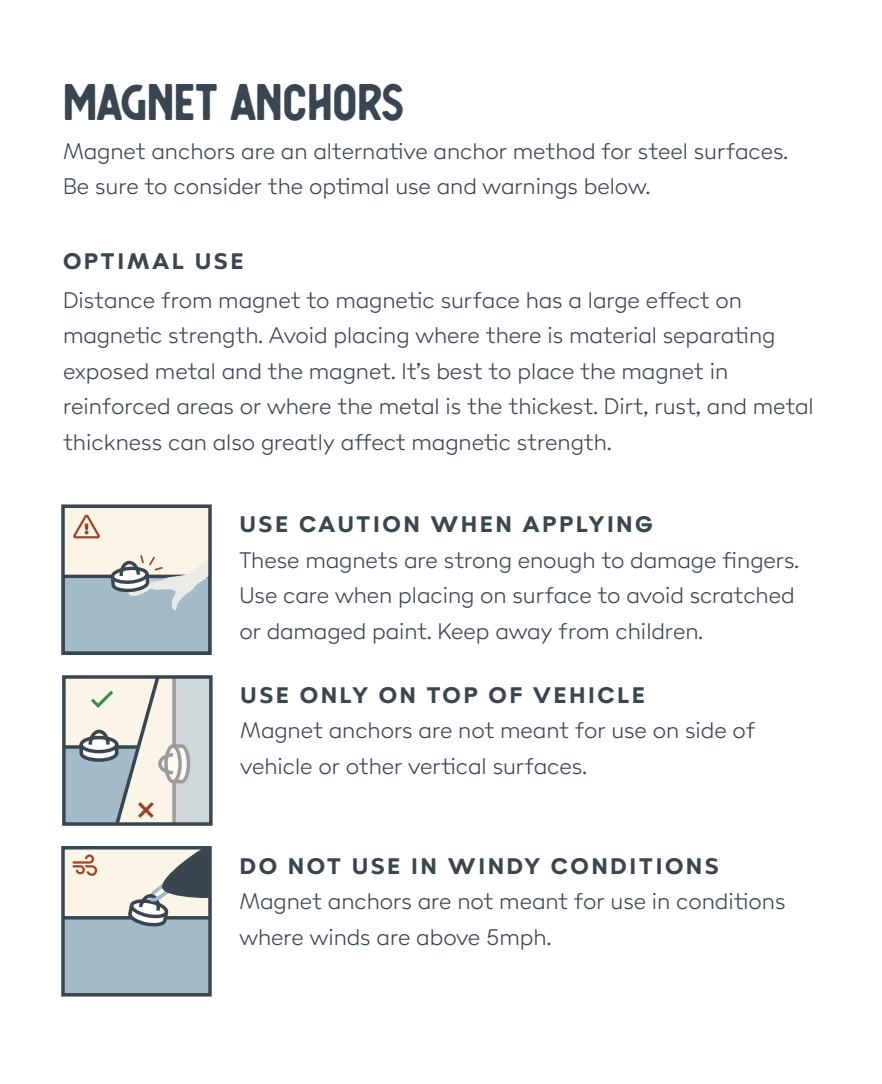
<style>
.page{position:relative;width:882px;height:1084px;background:#fff}
.page>*{position:absolute;margin:0;border:0;box-sizing:border-box;transform-origin:0 0}
.t1{font:49px "Berringer";color:#394651}
.t2{font:300 24.5px/35.4px "Poligon";color:#3a464e}
.t3{font:700 24.5px "Poligon";letter-spacing:.1em;color:#3a464e}
</style>
<div class="page">
<div style="left:63px;top:506px;width:147px;height:147px;background:#fbf5e7"></div>
<svg style="left:73px;top:514px;width:27px;height:24px"></svg>
<div style="left:63px;top:576px;width:147px;height:77px;background:#a3bac9"></div>
<div style="left:63px;top:574px;width:147px;height:79px;border:3px solid #394651"></div>
<svg style="left:109px;top:555px;width:98px;height:56px"></svg>
<div style="left:61px;top:504px;width:151px;height:151px;border:4px solid #394651"></div>
<div style="left:61px;top:846px;width:151px;height:150px;border:4px solid #394651"></div>
<svg style="left:67px;top:680px;width:141px;height:140px;background:#cfd3d0"></svg>
<div style="left:62px;top:675px;width:151px;height:150px;border:4px solid #394651"></div>
<svg style="left:63px;top:847px;width:147px;height:147px;background:#b0babe"></svg>
<p class="t1" style="left:63px;top:64px;width:342px">MAGNET ANCHORS</p>
<p class="t2" style="left:63px;top:133px;width:727px">Magnet anchors are an alternative anchor method for steel surfaces.<br>Be sure to consider the optimal use and warnings below.</p>
<p class="t3" style="left:63px;top:246px;width:182px">OPTIMAL USE</p>
<p class="t2" style="left:63px;top:282px;width:752px">Distance from magnet to magnetic surface has a large effect on magnetic strength. Avoid placing where there is material separating exposed metal and the magnet. It’s best to place the magnet in reinforced areas or where the metal is the thickest. Dirt, rust, and metal thickness can also greatly affect magnetic strength.</p>
<p class="t3" style="left:239px;top:509px;width:415px">USE CAUTION WHEN APPLYING</p>
<p class="t2" style="left:239px;top:542px;width:561px">These magnets are strong enough to damage fingers.<br>Use care when placing on surface to avoid scratched or damaged paint. Keep away from children.</p>
<p class="t3" style="left:240px;top:680px;width:406px">USE ONLY ON TOP OF VEHICLE</p>
<p class="t2" style="left:240px;top:713px;width:517px">Magnet anchors are not meant for use on side of vehicle or other vertical surfaces.</p>
<p class="t3" style="left:239px;top:850px;width:481px">DO NOT USE IN WINDY CONDITIONS</p>
<p class="t2" style="left:239px;top:884px;width:548px">Magnet anchors are not meant for use in conditions where winds are above 5mph.</p>
</div>
